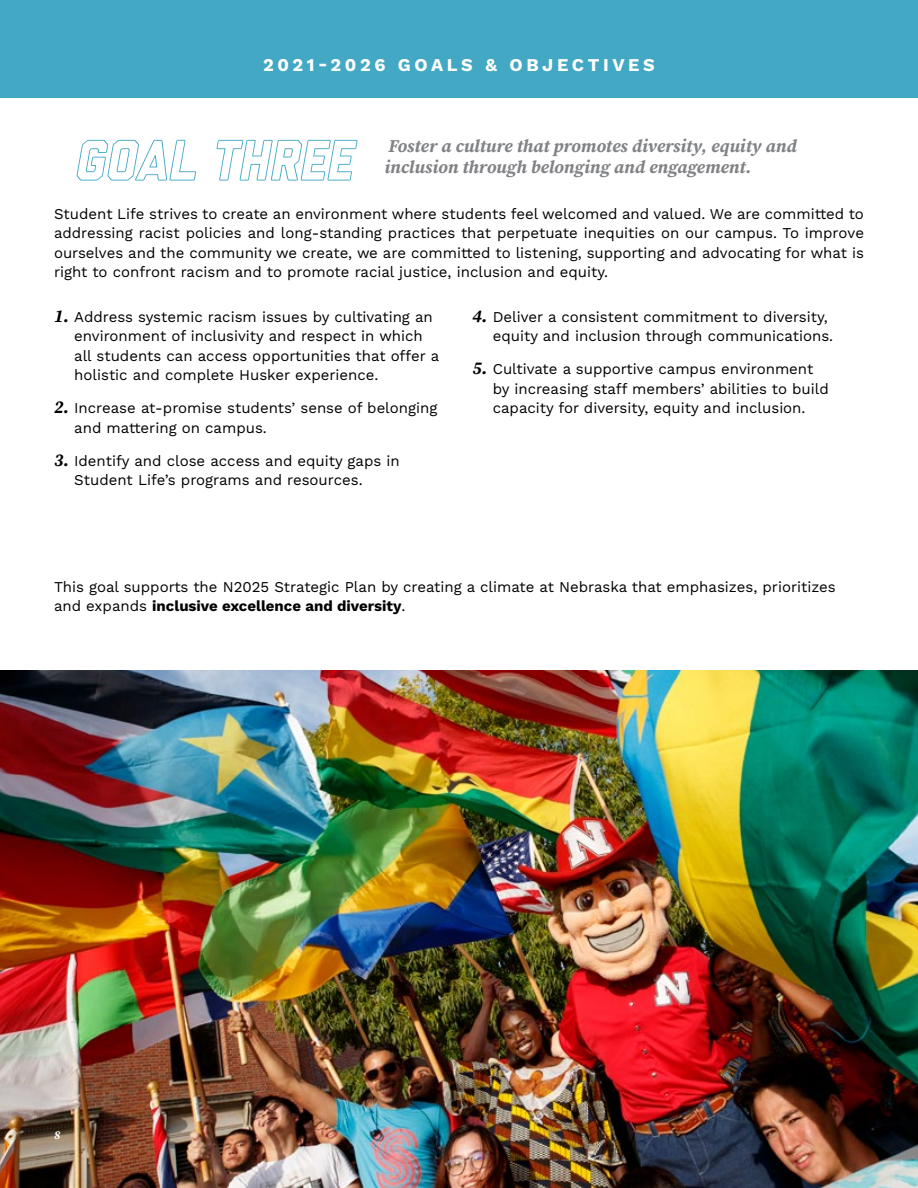
<style>
.page{position:relative;width:918px;height:1188px;background:#fff}
.page>*{position:absolute;margin:0;border:0;box-sizing:border-box;transform-origin:0 0}
.t1{font:italic 800 57px "Liberator Outline";color:#42a8c4}
.t2{font:italic 700 18px "Source Serif 4";color:#808285}
.t3{font:700 18px "Work Sans";letter-spacing:.2em;color:#fff}
.t4{font:15px/19.5px "Work Sans";color:#000}
.t5{font:italic 700 12px "Source Serif 4";color:#fff}
.s1{font-family:"Source Serif 4";font-weight:700;font-style:italic;font-size:18px}
.s2{font-weight:700}
</style>
<div class="page">
<div style="left:0;top:0;width:918px;height:98px;background:#42a8c4"></div>
<img style="left:0;top:670px;width:918px;height:518px">
<p class="t3" style="left:263px;top:52px;width:393px">2021-2026 GOALS &amp; OBJECTIVES</p>
<p class="t2" style="left:389px;top:134px;width:410px">Foster a culture that promotes diversity, equity and</p>
<h1 class="t1" style="left:76px;top:129px;width:280px">GOAL THREE</h1>
<p class="t2" style="left:385px;top:155px;width:368px">inclusion through belonging and engagement.</p>
<p class="t4" style="left:54px;top:203px;width:811px;text-align:justify">Student Life strives to create an environment where students feel welcomed and valued. We are committed to addressing racist policies and long-standing practices that perpetuate inequities on our campus. To improve ourselves and the community we create, we are committed to listening, supporting and advocating for what is right to confront racism and to promote racial justice, inclusion and equity.</p>
<p class="t4" style="left:74px;top:306px;width:366px;text-indent:-20px"><span class="s1">1.</span> Address systemic racism issues by cultivating an environment of inclusivity and respect in which all students can access opportunities that offer a holistic and complete Husker experience.</p>
<p class="t4" style="left:74px;top:398px;width:365px;text-indent:-20px"><span class="s1">2.</span> Increase at-promise students’ sense of belonging and mattering on campus.</p>
<p class="t4" style="left:74px;top:450px;width:327px;text-indent:-20px"><span class="s1">3.</span> Identify and close access and equity gaps in<br>Student Life’s programs and resources.</p>
<p class="t4" style="left:493px;top:306px;width:342px;text-indent:-20px"><span class="s1">4.</span> Deliver a consistent commitment to diversity, equity and inclusion through communications.</p>
<p class="t4" style="left:493px;top:359px;width:338px;text-indent:-20px"><span class="s1">5.</span> Cultivate a supportive campus environment by increasing staff members’ abilities to build capacity for diversity, equity and inclusion.</p>
<p class="t4" style="left:54px;top:576px;width:783px">This goal supports the N2025 Strategic Plan by creating a climate at Nebraska that emphasizes, prioritizes and expands <span class="s2">inclusive excellence and diversity</span>.</p>
<p class="t5" style="left:54px;top:1127px;width:8px">8</p>
</div>
